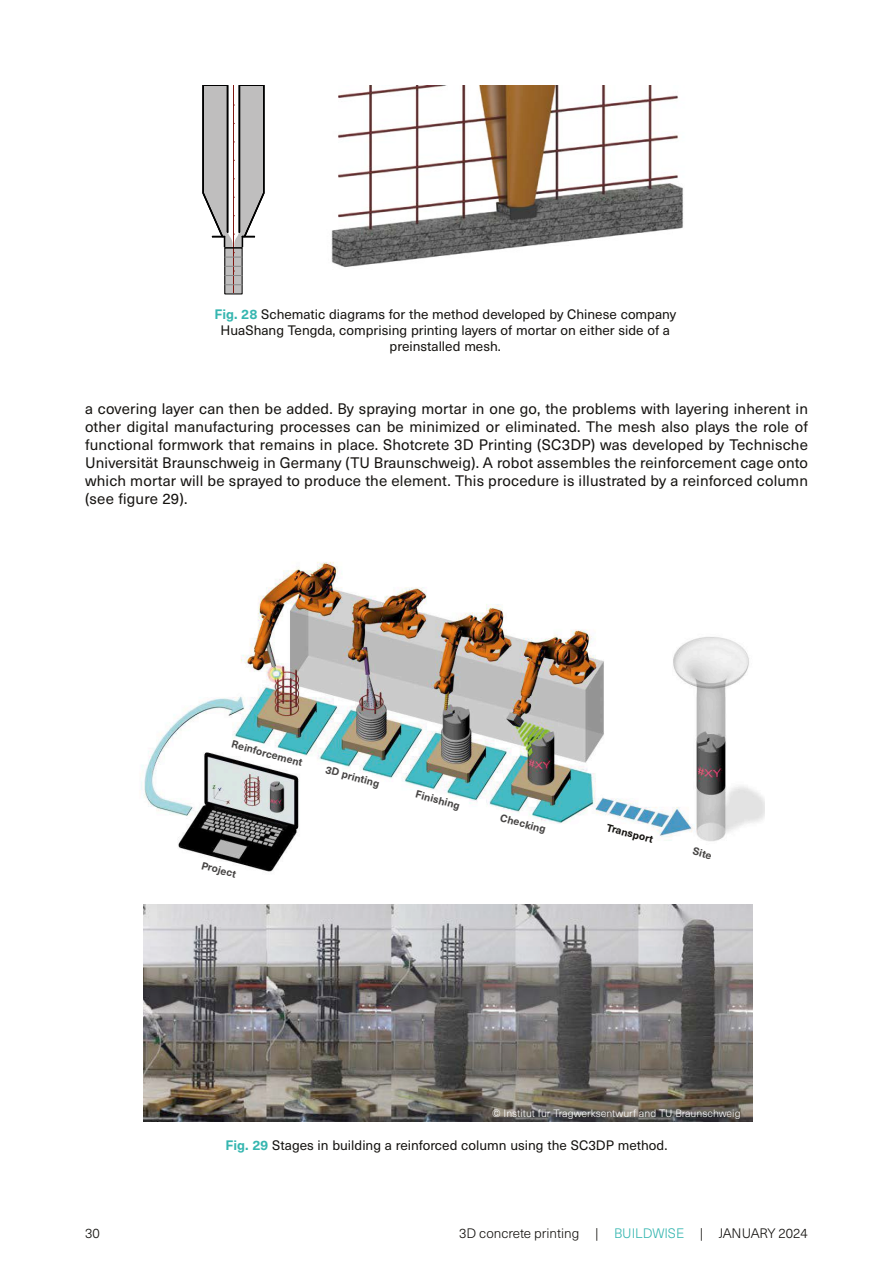
<style>
.page{position:relative;width:893px;height:1263px;background:#fff}
.page>*{position:absolute;margin:0;border:0;box-sizing:border-box;transform-origin:0 0}
.t1{font:15px/18px "Neue Haas Unica W1 G";letter-spacing:.01em;color:#14120f;text-align:justify}
.t2{font:13.5px/16.2px "Neue Haas Unica W1 G";color:#14120f;text-align:center}
.t3{font:300 13.5px "Neue Haas Unica W1 G";color:#14120f}
.t4{font:700 10.5px "Neue Haas Unica W1 G";color:#474544}
.t5{font:300 10.5px "Neue Haas Unica W1 G";color:#fff}
.t6{font:700 10.5px "Neue Haas Unica W1 G";color:#14120f}
.s1{font-weight:700;color:#36b6b0}
.s2{color:#36b6b0}
</style>
<div class="page">
<div style="left:225px;top:248px;width:17px;height:46px;background:#bfbebe"></div>
<hr style="left:233px;top:85px;width:1px;height:208px;background:#7f1610">
<svg style="left:225px;top:266px;width:17px;height:10px"></svg>
<svg style="left:225px;top:284px;width:17px;height:1px"></svg>
<svg style="left:203px;top:85px;width:61px;height:173px"></svg>
<img style="left:331px;top:85px;width:353px;height:182px">
<img style="left:144px;top:904px;width:608px;height:218px">
<img style="left:141px;top:562px;width:623px;height:310px">
<p class="t2" style="left:214px;top:305px;width:463px"><span class="s1">Fig. 28</span> Schematic diagrams for the method developed by Chinese company<br>HuaShang Tengda, comprising printing layers of mortar on either side of a preinstalled mesh.</p>
<p class="t1" style="left:85px;top:399px;width:724px">a covering layer can then be added. By spraying mortar in one go, the problems with layering inherent in other digital manufacturing processes can be minimized or eliminated. The mesh also plays the role of functional formwork that remains in place. Shotcrete 3D Printing (SC3DP) was developed by Technische Universität Braunschweig in Germany (TU Braunschweig). A robot assembles the reinforcement cage onto which mortar will be sprayed to produce the element. This procedure is illustrated by a reinforced column (see figure 29).</p>
<p class="t4" style="left:234px;top:736px;width:75px;rotate:15deg">Reinforcement</p>
<p class="t4" style="left:328px;top:761px;width:57px;rotate:15deg">3D printing</p>
<p class="t4" style="left:204px;top:857px;width:37px;rotate:15deg">Project</p>
<p class="t4" style="left:418px;top:786px;width:47px;rotate:15deg">Finishing</p>
<p class="t4" style="left:503px;top:809px;width:48px;rotate:15deg">Checking</p>
<p class="t6" style="left:609px;top:819px;width:49px;rotate:15deg">Transport</p>
<p class="t4" style="left:695px;top:843px;width:21px;rotate:15deg">Site</p>
<p class="t5" style="left:492px;top:1105px;width:250px">© Institut für Tragwerksentwurf and TU Braunschweig</p>
<p class="t2" style="left:226px;top:1136px;width:443px"><span class="s1">Fig. 29</span> Stages in building a reinforced column using the SC3DP method.</p>
<p class="t3" style="left:85px;top:1224px;width:16px">30</p>
<p class="t3" style="left:459px;top:1224px;width:350px">3D concrete printing | <span class="s2">BUILDWISE</span> | JANUARY 2024</p>
</div>
